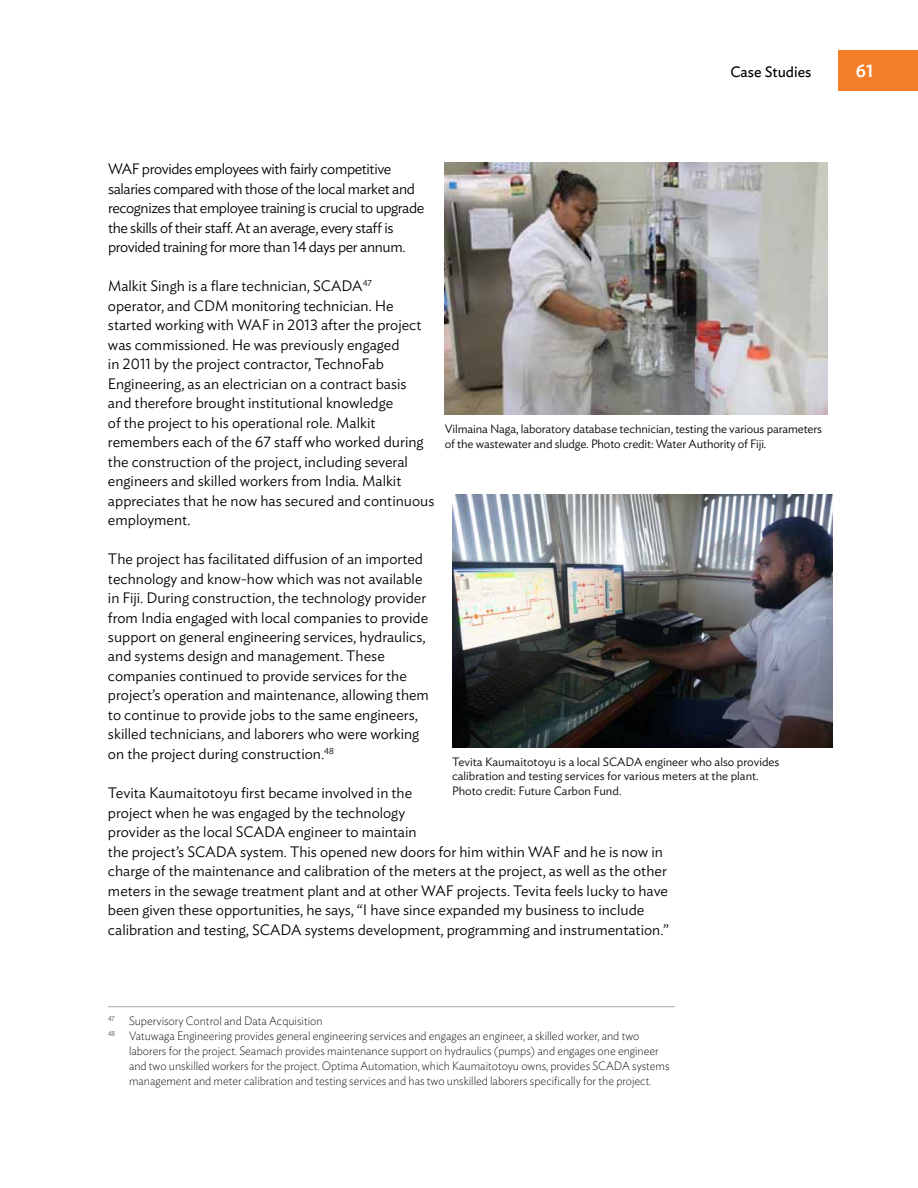
<style>
.page{position:relative;width:918px;height:1188px;background:#fff}
.page>*{position:absolute;margin:0;border:0;box-sizing:border-box;transform-origin:0 0}
.t1{font:500 18px "Ideal Sans";color:#fff}
.t2{font:300 15px/19.5px "Ideal Sans";color:#000}
.t3{font:300 15px/19.5px "Ideal Sans";letter-spacing:-.025em;color:#000}
.t4{font:15px "Ideal Sans";color:#000}
.t5{font:200 12px "Ideal Sans";color:#000;scale:.95 1}
.t6{font:300 12px/14.4px "Ideal Sans";letter-spacing:-.01em;color:#000}
</style>
<div class="page">
<div style="left:838px;top:51px;width:80px;height:40px;background:#f57e29"></div>
<hr style="left:108px;top:1006px;width:567px;height:1px;background:#a7a9ac">
<img style="left:445px;top:162px;width:383px;height:253px">
<img style="left:452px;top:494px;width:381px;height:253px">
<p class="t4" style="left:730px;top:61px;width:83px">Case Studies</p>
<p class="t1" style="left:856px;top:57px;width:19px">61</p>
<p class="t3" style="left:108px;top:158px;width:318px">WAF provides employees with fairly competitive salaries compared with those of the local market and recognizes that employee training is crucial to upgrade the skills of their staff. At an average, every staff is provided training for more than 14 days per annum.</p>
<p class="t2" style="left:108px;top:275px;width:328px">Malkit Singh is a flare technician, SCADA<sup>47<br></sup>operator, and CDM monitoring technician. He started working with WAF in 2013 after the project was commissioned. He was previously engaged<br>in 2011 by the project contractor, TechnoFab Engineering, as an electrician on a contract basis<br>and therefore brought institutional knowledge<br>of the project to his operational role. Malkit remembers each of the 67 staff who worked during the construction of the project, including several engineers and skilled workers from India. Malkit appreciates that he now has secured and continuous employment.</p>
<p class="t2" style="left:108px;top:548px;width:323px">The project has facilitated diffusion of an imported technology and know-how which was not available in Fiji. During construction, the technology provider from India engaged with local companies to provide support on general engineering services, hydraulics, and systems design and management. These companies continued to provide services for the project’s operation and maintenance, allowing them to continue to provide jobs to the same engineers, skilled technicians, and laborers who were working on the project during construction.<sup>48</sup></p>
<p class="t2" style="left:108px;top:782px;width:562px">Tevita Kaumaitotoyu first became involved in the<br>project when he was engaged by the technology<br>provider as the local SCADA engineer to maintain<br>the project’s SCADA system. This opened new doors for him within WAF and he is now in charge of the maintenance and calibration of the meters at the project, as well as the other meters in the sewage treatment plant and at other WAF projects. Tevita feels lucky to have been given these opportunities, he says, “I have since expanded my business to include calibration and testing, SCADA systems development, programming and instrumentation.”</p>
<p class="t6" style="left:445px;top:421px;width:379px">Vilmaina Naga, laboratory database technician, testing the various parameters of the wastewater and sludge. Photo credit: Water Authority of Fiji.</p>
<p class="t6" style="left:452px;top:754px;width:329px">Tevita Kaumaitotoyu is a local SCADA engineer who also provides calibration and testing services for various meters at the plant.<br>Photo credit: Future Carbon Fund.</p>
<p class="t5" style="left:108px;top:1012px;width:227px"><sup>47</sup> Supervisory Control and Data Acquisition</p>
<p class="t5" style="left:108px;top:1027px;width:561px"><sup>48</sup> Vatuwaga Engineering provides general engineering services and engages an engineer, a skilled worker, and two</p>
<p class="t5" style="left:129px;top:1042px;width:559px">laborers for the project. Seamach provides maintenance support on hydraulics (pumps) and engages one engineer</p>
<p class="t5" style="left:129px;top:1057px;width:571px">and two unskilled workers for the project. Optima Automation, which Kaumaitotoyu owns, provides SCADA systems</p>
<p class="t5" style="left:129px;top:1072px;width:551px">management and meter calibration and testing services and has two unskilled laborers specifically for the project.</p>
</div>
